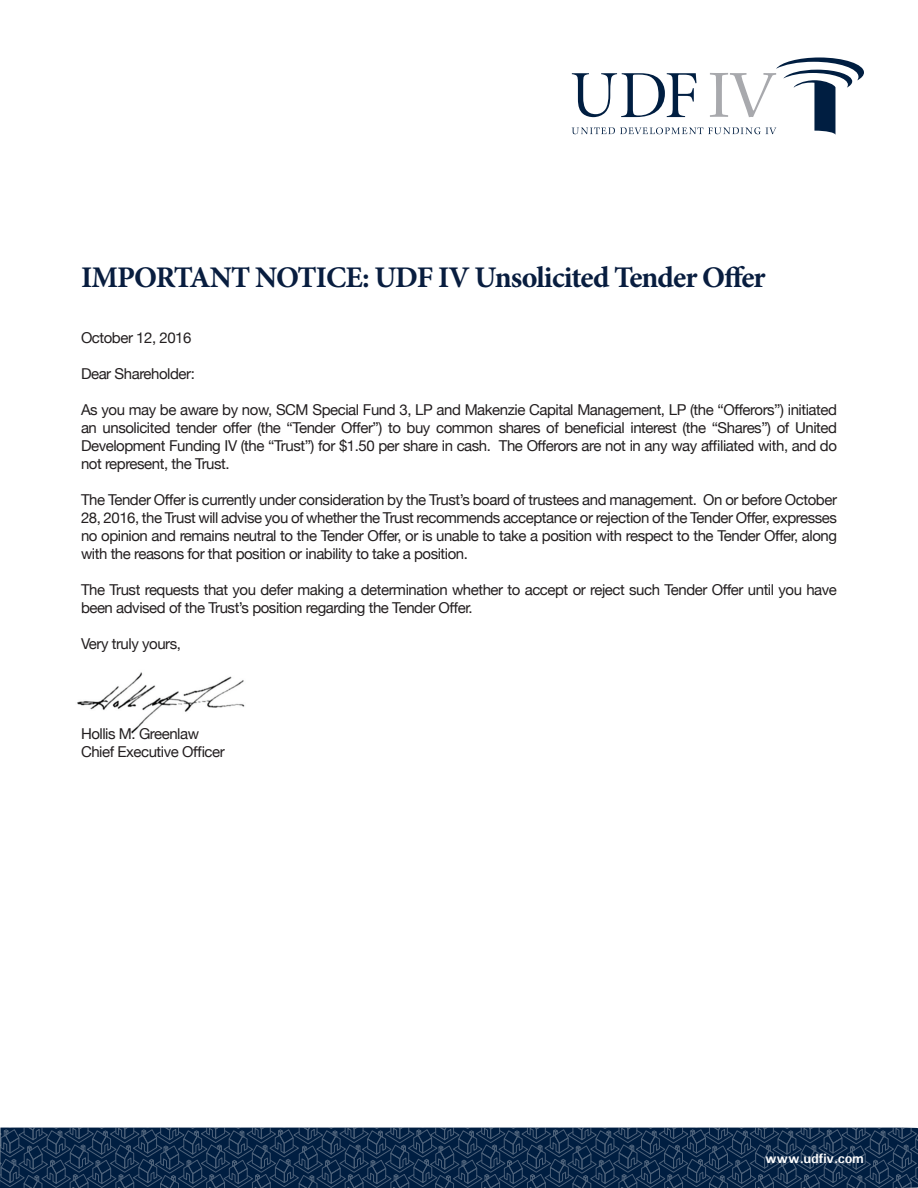
<style>
.page{position:relative;width:918px;height:1188px;background:#fff}
.page>*{position:absolute;margin:0;border:0;box-sizing:border-box;transform-origin:0 0}
.t1{font:700 30px "Minion Pro";letter-spacing:-.03em;color:#081d3f}
.t2{font:15px/18px "Helvetica Neue";letter-spacing:-.03em;color:#231f20;text-align:justify}
.t3{font:700 13.5px "Univers";letter-spacing:-.02em;color:#fff}
</style>
<div class="page">
<img style="left:77px;top:672px;width:168px;height:62px">
<svg style="left:0;top:1128px;width:918px;height:60px;background:#132e4f"></svg>
<svg style="left:572px;top:57px;width:292px;height:78px"></svg>
<p class="t1" style="left:81px;top:257px;width:686px">IMPORTANT NOTICE: UDF IV Unsolicited Tender Offer</p>
<p class="t2" style="left:81px;top:329px;width:112px">October 12, 2016</p>
<p class="t2" style="left:81px;top:365px;width:115px">Dear Shareholder:</p>
<p class="t2" style="left:81px;top:401px;width:758px">As you may be aware by now, SCM Special Fund 3, LP and Makenzie Capital Management, LP (the “Offerors”) initiated an unsolicited tender offer (the “Tender Offer”) to buy common shares of beneficial interest (the “Shares”) of United Development Funding IV (the “Trust”) for $1.50 per share in cash. The Offerors are not in any way affiliated with, and do not represent, the Trust.</p>
<p class="t2" style="left:81px;top:491px;width:758px">The Tender Offer is currently under consideration by the Trust’s board of trustees and management. On or before October 28, 2016, the Trust will advise you of whether the Trust recommends acceptance or rejection of the Tender Offer, expresses no opinion and remains neutral to the Tender Offer, or is unable to take a position with respect to the Tender Offer, along with the reasons for that position or inability to take a position.</p>
<p class="t2" style="left:81px;top:581px;width:758px">The Trust requests that you defer making a determination whether to accept or reject such Tender Offer until you have been advised of the Trust’s position regarding the Tender Offer.</p>
<p class="t2" style="left:81px;top:635px;width:102px">Very truly yours,</p>
<p class="t2" style="left:81px;top:725px;width:120px">Hollis M. Greenlaw</p>
<p class="t2" style="left:81px;top:743px;width:145px">Chief Executive Officer</p>
<p class="t3" style="left:765px;top:1149px;width:100px">www.udfiv.com</p>
</div>
